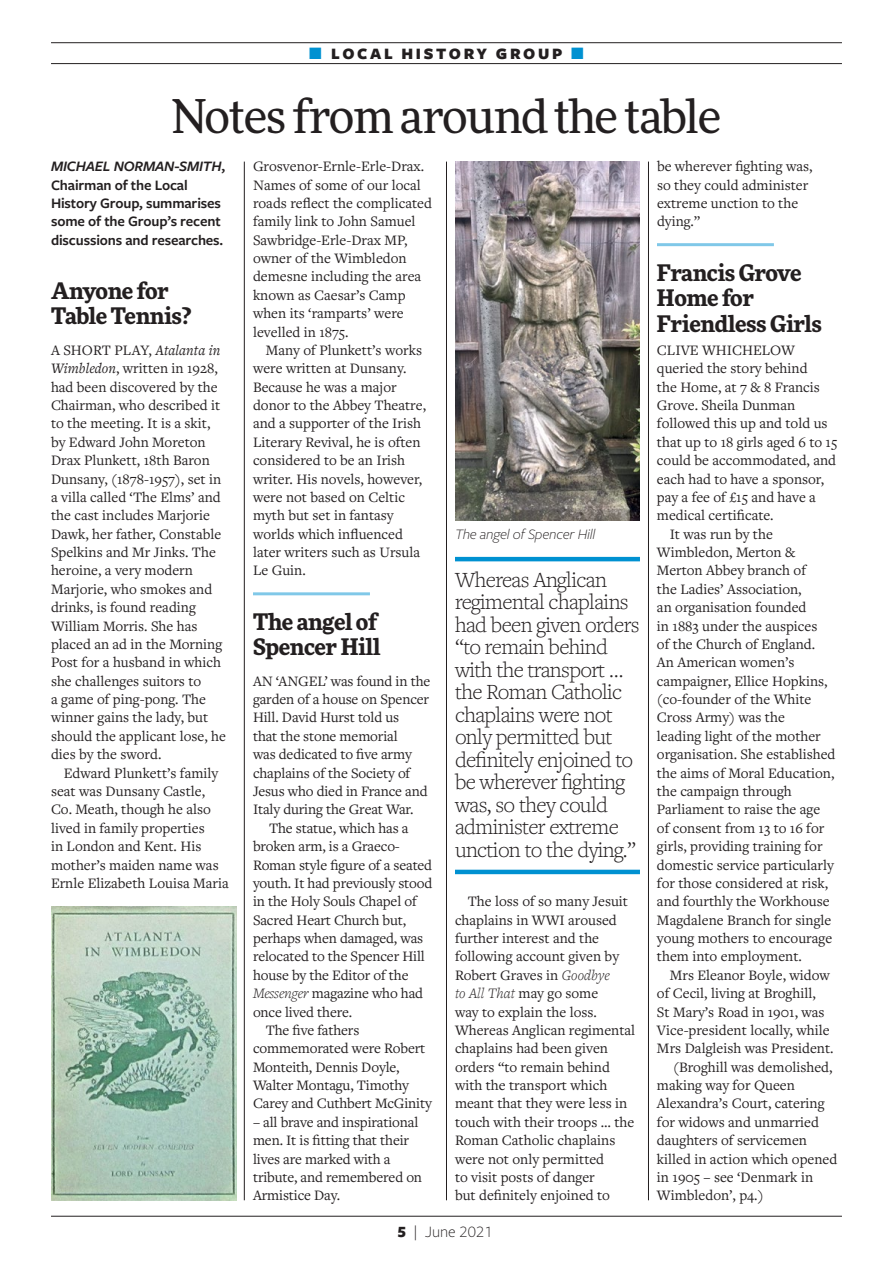
<style>
.page{position:relative;width:893px;height:1263px;background:#fff}
.page>*{position:absolute;margin:0;border:0;box-sizing:border-box;transform-origin:0 0}
.t1{font:46.5px "More Pro";letter-spacing:-.03em;color:#231f20}
.t2{font:300 22.5px/22.5px "Freight Text Pro";letter-spacing:-.03em;color:#231f20}
.t3{font:700 22.5px/25.5px "More Pro";letter-spacing:-.02em;color:#231f20}
.t4{font:900 16.5px "Freight Sans Pro";letter-spacing:.16em;color:#231f20}
.t5{font:300 16.5px "Freight Sans Pro";color:#231f20}
.t6{font:15px/18.5px "Freight Text Pro";color:#231f20}
.t7{font:600 15px/18.3px "Freight Sans Pro";letter-spacing:-.01em;color:#231f20}
.t8{font:italic 300 15px "Freight Sans Pro";letter-spacing:-.01em;color:#231f20}
.s1{color:#0091d1}
.s2{font-style:italic}
.s3{font-weight:300;font-style:italic}
.s4{font-weight:900}
</style>
<div class="page">
<hr style="left:51px;top:42px;width:791px;height:1px;background:#231f20">
<hr style="left:51px;top:1216px;width:791px;height:1px;background:#231f20">
<hr style="left:51px;top:63px;width:791px;height:1px;background:#231f20">
<hr style="left:253px;top:592px;width:117px;height:3px;background:#0091d1">
<hr style="left:657px;top:243px;width:117px;height:3px;background:#0091d1">
<hr style="left:244px;top:162px;width:1px;height:1038px;background:#231f20">
<hr style="left:446px;top:162px;width:1px;height:1038px;background:#231f20">
<hr style="left:648px;top:162px;width:1px;height:1038px;background:#231f20">
<hr style="left:455px;top:557px;width:185px;height:4px;background:#0091d1">
<hr style="left:455px;top:870px;width:185px;height:4px;background:#0091d1">
<img style="left:51px;top:906px;width:185px;height:294px">
<img style="left:455px;top:162px;width:185px;height:358px">
<p class="t4" style="left:309px;top:42px;width:276px"><span class="s1">■</span> LOCAL HISTORY GROUP <span class="s1">■</span></p>
<h1 class="t1" style="left:172px;top:84px;width:551px">Notes from around the table</h1>
<p class="t7" style="left:51px;top:157px;width:176px"><span class="s2">MICHAEL NORMAN-SMITH</span>,<br>Chairman of the Local<br>History Group, summarises some of the Group’s recent discussions and researches.</p>
<h2 class="t3" style="left:51px;top:276px;width:142px">Anyone for<br>Table Tennis?</h2>
<p class="t6" style="left:51px;top:340px;width:176px">A SHORT PLAY, <span class="s2">Atalanta in<br>Wimbledon</span>, written in 1928, had been discovered by the<br>Chairman, who described it to the meeting. It is a skit, by Edward John Moreton<br>Drax Plunkett, 18th Baron<br>Dunsany, (1878-1957), set in a villa called ‘The Elms’ and the cast includes Marjorie<br>Dawk, her father, Constable<br>Spelkins and Mr Jinks. The heroine, a very modern<br>Marjorie, who smokes and drinks, is found reading<br>William Morris. She has placed an ad in the Morning<br>Post for a husband in which she challenges suitors to<br>a game of ping-pong. The winner gains the lady, but should the applicant lose, he dies by the sword.</p>
<p class="t6" style="left:51px;top:763px;width:179px;text-indent:13px">Edward Plunkett’s family seat was Dunsany Castle,<br>Co. Meath, though he also lived in family properties<br>in London and Kent. His mother’s maiden name was<br>Ernle Elizabeth Louisa Maria</p>
<p class="t6" style="left:253px;top:157px;width:180px">Grosvenor-Ernle-Erle-Drax.<br>Names of some of our local roads reflect the complicated family link to John Samuel<br>Sawbridge-Erle-Drax MP, owner of the Wimbledon demesne including the area known as Caesar’s Camp when its ‘ramparts’ were levelled in 1875.</p>
<p class="t6" style="left:253px;top:340px;width:175px;text-indent:13px">Many of Plunkett’s works were written at Dunsany.<br>Because he was a major donor to the Abbey Theatre, and a supporter of the Irish<br>Literary Revival, he is often considered to be an Irish writer. His novels, however, were not based on Celtic myth but set in fantasy worlds which influenced later writers such as Ursula<br>Le Guin.</p>
<h2 class="t3" style="left:253px;top:607px;width:129px">The angel of<br>Spencer Hill</h2>
<p class="t6" style="left:253px;top:671px;width:179px">AN ‘ANGEL’ was found in the garden of a house on Spencer<br>Hill. David Hurst told us<br>that the stone memorial<br>was dedicated to five army chaplains of the Society of<br>Jesus who died in France and<br>Italy during the Great War.</p>
<p class="t6" style="left:269px;top:818px;width:141px">The statue, which has a</p>
<p class="t6" style="left:253px;top:836px;width:148px">broken arm, is a Graeco-</p>
<p class="t6" style="left:253px;top:855px;width:181px">Roman style figure of a seated</p>
<p class="t6" style="left:253px;top:873px;width:181px">youth. It had previously stood</p>
<p class="t6" style="left:253px;top:892px;width:165px">in the Holy Souls Chapel of</p>
<p class="t6" style="left:253px;top:910px;width:155px">Sacred Heart Church but,</p>
<p class="t6" style="left:253px;top:928px;width:172px">perhaps when damaged, was</p>
<p class="t6" style="left:253px;top:947px;width:173px">relocated to the Spencer Hill</p>
<p class="t6" style="left:253px;top:965px;width:157px">house by the Editor of the</p>
<p class="t6" style="left:253px;top:983px;width:172px"><span class="s3">Messenger</span> magazine who had</p>
<p class="t6" style="left:253px;top:1002px;width:101px">once lived there.</p>
<p class="t6" style="left:266px;top:1020px;width:95px">The five fathers</p>
<p class="t6" style="left:253px;top:1039px;width:174px">commemorated were Robert</p>
<p class="t6" style="left:253px;top:1057px;width:148px">Monteith, Dennis Doyle,</p>
<p class="t6" style="left:253px;top:1075px;width:157px">Walter Montagu, Timothy</p>
<p class="t6" style="left:253px;top:1094px;width:180px">Carey and Cuthbert McGinity</p>
<p class="t6" style="left:253px;top:1112px;width:171px">– all brave and inspirational men. It is fitting that their lives are marked with a tribute, and remembered on<br>Armistice Day.</p>
<p class="t8" style="left:455px;top:524px;width:142px">The angel of Spencer Hill</p>
<p class="t2" style="left:455px;top:568px;width:186px">Whereas Anglican regimental chaplains had been given orders “to remain behind with the transport … the Roman Catholic chaplains were not only permitted but definitely enjoined to be wherever fighting was, so they could administer extreme unction to the dying.”</p>
<p class="t6" style="left:455px;top:892px;width:182px;text-indent:13px">The loss of so many Jesuit chaplains in WWI aroused further interest and the following account given by<br>Robert Graves in <span class="s3">Goodbye<br>to All That</span> may go some<br>way to explain the loss.<br>Whereas Anglican regimental chaplains had been given orders “to remain behind with the transport which meant that they were less in touch with their troops … the<br>Roman Catholic chaplains were not only permitted<br>to visit posts of danger<br>but definitely enjoined to</p>
<p class="t5" style="left:398px;top:1221px;width:96px"><span class="s4">5</span> | June 2021</p>
<p class="t6" style="left:657px;top:157px;width:157px">be wherever fighting was, so they could administer extreme unction to the dying.”</p>
<h2 class="t3" style="left:657px;top:258px;width:167px">Francis Grove<br>Home for<br>Friendless Girls</h2>
<p class="t6" style="left:657px;top:340px;width:139px">CLIVE WHICHELOW</p>
<p class="t6" style="left:657px;top:359px;width:152px">queried the story behind</p>
<p class="t6" style="left:657px;top:377px;width:164px">the Home, at 7 &amp; 8 Francis</p>
<p class="t6" style="left:657px;top:395px;width:140px">Grove. Sheila Dunman</p>
<p class="t6" style="left:657px;top:414px;width:172px">followed this up and told us</p>
<p class="t6" style="left:657px;top:432px;width:182px">that up to 18 girls aged 6 to 15</p>
<p class="t6" style="left:657px;top:451px;width:181px">could be accommodated, and</p>
<p class="t6" style="left:657px;top:469px;width:169px">each had to have a sponsor,</p>
<p class="t6" style="left:657px;top:487px;width:160px">pay a fee of £15 and have a</p>
<p class="t6" style="left:657px;top:506px;width:118px">medical certificate.</p>
<p class="t6" style="left:670px;top:524px;width:105px">It was run by the</p>
<p class="t6" style="left:657px;top:542px;width:140px">Wimbledon, Merton &amp;</p>
<p class="t6" style="left:657px;top:561px;width:151px">Merton Abbey branch of</p>
<p class="t6" style="left:657px;top:579px;width:146px">the Ladies’ Association,</p>
<p class="t6" style="left:657px;top:598px;width:151px">an organisation founded</p>
<p class="t6" style="left:657px;top:616px;width:162px">in 1883 under the auspices</p>
<p class="t6" style="left:657px;top:634px;width:160px">of the Church of England.</p>
<p class="t6" style="left:657px;top:653px;width:139px">An American women’s</p>
<p class="t6" style="left:657px;top:671px;width:172px">campaigner, Ellice Hopkins,</p>
<p class="t6" style="left:657px;top:689px;width:156px">(co-founder of the White</p>
<p class="t6" style="left:657px;top:708px;width:129px">Cross Army) was the</p>
<p class="t6" style="left:657px;top:726px;width:165px">leading light of the mother</p>
<p class="t6" style="left:657px;top:745px;width:180px">organisation. She established</p>
<p class="t6" style="left:657px;top:763px;width:179px">the aims of Moral Education,</p>
<p class="t6" style="left:657px;top:781px;width:136px">the campaign through</p>
<p class="t6" style="left:657px;top:800px;width:165px">Parliament to raise the age</p>
<p class="t6" style="left:657px;top:818px;width:169px">of consent from 13 to 16 for</p>
<p class="t6" style="left:657px;top:836px;width:167px">girls, providing training for</p>
<p class="t6" style="left:657px;top:855px;width:178px">domestic service particularly</p>
<p class="t6" style="left:657px;top:873px;width:173px">for those considered at risk,</p>
<p class="t6" style="left:657px;top:892px;width:174px">and fourthly the Workhouse</p>
<p class="t6" style="left:657px;top:910px;width:176px">Magdalene Branch for single</p>
<p class="t6" style="left:657px;top:928px;width:177px">young mothers to encourage</p>
<p class="t6" style="left:657px;top:947px;width:146px">them into employment.</p>
<p class="t6" style="left:670px;top:965px;width:162px">Mrs Eleanor Boyle, widow</p>
<p class="t6" style="left:657px;top:983px;width:160px">of Cecil, living at Broghill,</p>
<p class="t6" style="left:657px;top:1002px;width:169px">St Mary’s Road in 1901, was</p>
<p class="t6" style="left:657px;top:1020px;width:174px">Vice-president locally, while</p>
<p class="t6" style="left:657px;top:1039px;width:178px">Mrs Dalgleish was President.</p>
<p class="t6" style="left:673px;top:1057px;width:161px">(Broghill was demolished,</p>
<p class="t6" style="left:657px;top:1075px;width:139px">making way for Queen</p>
<p class="t6" style="left:657px;top:1094px;width:169px">Alexandra’s Court, catering</p>
<p class="t6" style="left:657px;top:1112px;width:164px">for widows and unmarried</p>
<p class="t6" style="left:657px;top:1130px;width:152px">daughters of servicemen</p>
<p class="t6" style="left:657px;top:1149px;width:182px">killed in action which opened</p>
<p class="t6" style="left:657px;top:1167px;width:158px">in 1905 – see ‘Denmark in</p>
<p class="t6" style="left:657px;top:1186px;width:108px">Wimbledon’, p4.)</p>
</div>
